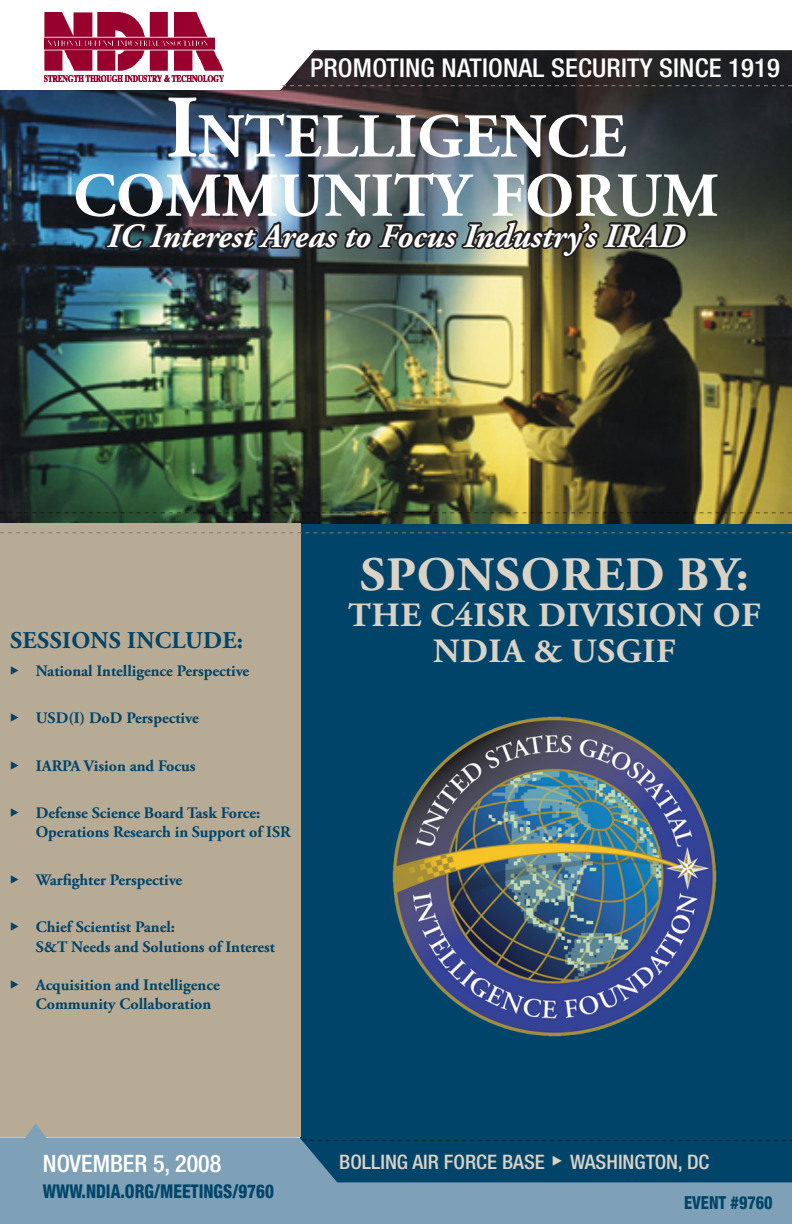
<style>
.page{position:relative;width:792px;height:1224px;background:#fff}
.page>*{position:absolute;margin:0;border:0;box-sizing:border-box;transform-origin:0 0}
.t1{font:700 62.2px "Adobe Garamond Pro";color:#fff}
.t2{font:700 48px "Adobe Garamond Pro";letter-spacing:.015em;color:#d9d2c5;scale:1.04 1}
.t3{font:italic 700 34px "Adobe Garamond Pro";color:#fff}
.t4{font:700 34px/36px "Adobe Garamond Pro";letter-spacing:.015em;color:#d9d2c5;text-align:center;scale:1.04 1}
.t5{font:500 condensed 25.8px "Helvetica Neue LT Std";letter-spacing:.005em;color:#fff}
.t6{font:700 24px "Adobe Garamond Pro";letter-spacing:.015em;color:#00446a}
.t7{font:500 condensed 24px "Helvetica Neue LT Std";color:#fff}
.t8{font:500 condensed 20px "Helvetica Neue LT Std";color:#d9d2c5;scale:1.04 1}
.t9{font:800 condensed 19px "Helvetica Neue LT Std";color:#00446a;scale:.9 1}
.t10{font:800 condensed 18px "Helvetica Neue LT Std";color:#00446a;scale:.9 1}
.t11{font:700 16px/19.2px "Adobe Garamond Pro";color:#00446a}
.s1{font-size:88.8px}
</style>
<div class="page">
<img style="left:0;top:90px;width:792px;height:435px">
<div style="left:300px;top:525px;width:492px;height:662px;background:#00446a"></div>
<svg style="left:44px;top:12px;width:58px;height:70px;fill:#98012d"></svg>
<svg style="left:0;top:512px;width:792px;height:1px"></svg>
<svg style="left:0;top:1137px;width:792px;height:87px;fill:#7ea1b7"></svg>
<div style="left:0;top:524px;width:300px;height:613px;background:#b8ab95"></div>
<svg style="left:23px;top:1123px;width:26px;height:18px"></svg>
<img style="left:392px;top:716px;width:325px;height:321px">
<svg style="left:0;top:532px;width:792px;height:1px"></svg>
<img style="left:102px;top:12px;width:690px;height:487px">
<p class="t5" style="left:310px;top:53px;width:76px">PROMOTING</p>
<p class="t5" style="left:442px;top:53px;width:29px">NATIONAL</p>
<p class="t5" style="left:551px;top:53px;width:135px">SECURITY SINCE</p>
<p class="t5" style="left:728px;top:53px;width:53px">1919</p>
<p class="t1" style="left:166px;top:101px;width:462px"><span class="s1">I</span>ntelligence</p>
<p class="t1" style="left:73px;top:160px;width:647px">community forum</p>
<p class="t3" style="left:107px;top:216px;width:580px">IC Interest Areas to Focus Industry’s IRAD</p>
<p class="t6" style="left:10px;top:626px;width:235px">Sessions Include:</p>
<p class="t11" style="left:10px;top:661px;width:241px">◆ National Intelligence Perspective</p>
<p class="t11" style="left:10px;top:709px;width:190px">◆ USD(I) DoD Perspective</p>
<p class="t11" style="left:10px;top:756px;width:187px">◆ IARPA Vision and Focus</p>
<p class="t11" style="left:36px;top:804px;width:257px;text-indent:-26px">◆ D efense Science Board Task Force:<br>Operations Research in Support of ISR</p>
<p class="t11" style="left:10px;top:870px;width:174px">◆ Warfighter Perspective</p>
<p class="t11" style="left:36px;top:917px;width:241px;line-height:20.4px;text-indent:-26px">◆ Chief Scientist Panel:<br>S&amp;T Needs and Solutions of Interest</p>
<p class="t11" style="left:36px;top:975px;width:185px;text-indent:-26px">◆ Acquisition and Intelligence<br>Community Collaboration</p>
<p class="t2" style="left:360px;top:547px;width:375px">Sponsored by:</p>
<p class="t4" style="left:348px;top:598px;width:390px">the c4isr division of ndia &amp; usgif</p>
<p class="t7" style="left:43px;top:1149px;width:80px">NOVEMBER</p>
<p class="t7" style="left:153px;top:1149px;width:70px">5, 2008</p>
<p class="t9" style="left:43px;top:1180px;width:258px">WWW.NDIA.ORG/MEETINGS/9760</p>
<p class="t8" style="left:339px;top:1150px;width:357px">BOLLING AIR FORCE BASE ◆ WASHINGTON, DC</p>
<p class="t10" style="left:684px;top:1192px;width:100px">EVENT #9760</p>
</div>
